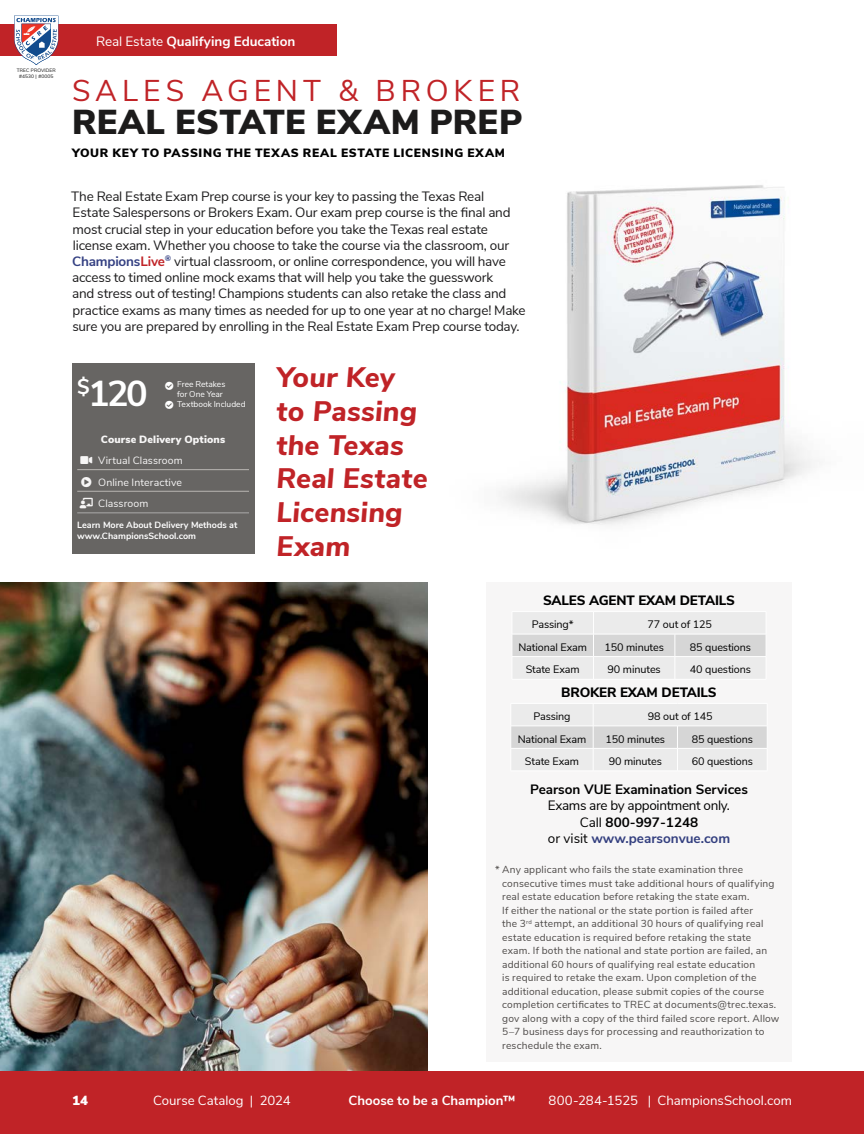
<style>
.page{position:relative;width:864px;height:1134px;background:#fff}
.page>*{position:absolute;margin:0;border:0;box-sizing:border-box;transform-origin:0 0}
.t1{font:700 36px "Nunito Sans";color:#fff}
.t2{font:900 34.5px "Nunito Sans";letter-spacing:.01em;color:#1c1b1b}
.t3{font:30px "Nunito Sans";letter-spacing:.16em;color:#c02327}
.t4{font:italic 800 28.2px/33.8px "Nunito Sans";letter-spacing:.005em;color:#c02327}
.t5{font:13.5px/16.2px "Nunito Sans";letter-spacing:-.015em;color:#1c1b1c}
.t6{font:13.5px/16.2px "Nunito Sans";letter-spacing:-.025em;color:#000;text-align:center}
.t7{font:800 13.5px "Nunito Sans";letter-spacing:-.01em;color:#000}
.t8{font:700 13.5px "Nunito Sans";letter-spacing:-.005em;color:#fff}
.t9{font:700 13.5px "Nunito Sans";color:#000}
.t10{font:13.2px "Nunito Sans";color:#fff}
.t11{font:700 13.2px "Nunito Sans";color:#fff}
.t12{font:900 13.2px "Nunito Sans";color:#fff}
.t13{font:900 12px "Nunito Sans";letter-spacing:.055em;color:#000}
.t14{font:10.8px "Nunito Sans";letter-spacing:-.01em;color:#000}
.t15{font:10.5px "Nunito Sans";letter-spacing:.01em;color:#f7f6f6}
.t16{font:900 10.5px "Nunito Sans";letter-spacing:.015em;color:#f7f6f6}
.t17{font:10.2px/13.5px "Nunito Sans";letter-spacing:.02em;color:#4d4a48}
.t18{font:700 9px/10.8px "Nunito Sans";color:#fff}
.t19{font:8.4px/10.1px "Nunito Sans";color:#fff}
.t20{font:300 4.8px/6.4px "Nunito Sans";letter-spacing:.03em;color:#4c4c4c;text-align:center}
.s1{font-weight:400}
.s2{font-weight:700;color:#344082}
.s3{font-weight:700;color:#c02327}
.s4{font-weight:700}
.s5{font-weight:700;color:#333f7f}
</style>
<div class="page">
<div style="left:0;top:1071px;width:864px;height:63px;background:#c02327"></div>
<div style="left:0;top:25px;width:338px;height:31px;background:#c02327"></div>
<svg style="left:14px;top:16px;width:44px;height:49px"></svg>
<img style="left:499px;top:185px;width:313px;height:340px">
<div style="left:486px;top:583px;width:306px;height:479px;background:#f7f6f6"></div>
<hr style="left:512px;top:611px;width:81px;height:1px;background:#fff">
<hr style="left:593px;top:611px;width:82px;height:1px;background:#fff">
<hr style="left:675px;top:611px;width:91px;height:1px;background:#fff">
<svg style="left:512px;top:612px;width:254px;height:66px"></svg>
<hr style="left:512px;top:679px;width:81px;height:1px;background:#fff">
<hr style="left:593px;top:679px;width:82px;height:1px;background:#fff">
<hr style="left:675px;top:679px;width:91px;height:1px;background:#fff">
<svg style="left:511px;top:704px;width:256px;height:66px"></svg>
<hr style="left:511px;top:771px;width:82px;height:1px;background:#fff">
<hr style="left:593px;top:771px;width:84px;height:1px;background:#fff">
<hr style="left:677px;top:771px;width:90px;height:1px;background:#fff">
<div style="left:72px;top:363px;width:182px;height:191px;background:#676563"></div>
<hr style="left:77px;top:469px;width:172px;height:1px;background:#b9b6b3">
<hr style="left:77px;top:491px;width:172px;height:1px;background:#b9b6b3">
<hr style="left:77px;top:513px;width:172px;height:1px;background:#aaa">
<img style="left:0;top:583px;width:428px;height:488px">
<p class="t20" style="left:17px;top:66px;width:41px">TREC PROVIDER #4530 | #0005</p>
<h3 class="t8" style="left:96px;top:31px;width:201px"><span class="s1">Real Estate</span> Qualifying Education</h3>
<p class="t3" style="left:72px;top:69px;width:450px">SALES AGENT &amp; BROKER</p>
<p class="t2" style="left:72px;top:96px;width:452px">REAL ESTATE EXAM PREP</p>
<p class="t13" style="left:72px;top:144px;width:435px">YOUR KEY TO PASSING THE TEXAS REAL ESTATE LICENSING EXAM</p>
<p class="t5" style="left:71px;top:188px;width:456px">The Real Estate Exam Prep course is your key to passing the Texas Real<br>Estate Salespersons or Brokers Exam. Our exam prep course is the final and most crucial step in your education before you take the Texas real estate license exam. Whether you choose to take the course via the classroom, our <span class="s2">Champions</span><span class="s3">Live</span><sup>®</sup> virtual classroom, or online correspondence, you will have access to timed online mock exams that will help you take the guesswork<br>and stress out of testing! Champions students can also retake the class and practice exams as many times as needed for up to one year at no charge! Make sure you are prepared by enrolling in the Real Estate Exam Prep course today.</p>
<p class="t4" style="left:276px;top:359px;width:153px">Your Key to Passing the Texas<br>Real Estate<br>Licensing<br>Exam</p>
<p class="t1" style="left:77px;top:367px;width:72px"><sup>$</sup>120</p>
<p class="t16" style="left:101px;top:431px;width:126px">Course Delivery Options</p>
<p class="t15" style="left:98px;top:453px;width:86px">Virtual Classroom</p>
<p class="t15" style="left:81px;top:474px;width:103px">●● Online Interactive</p>
<p class="t15" style="left:80px;top:496px;width:70px">●□▼ Classroom</p>
<p class="t18" style="left:77px;top:519px;width:162px">Learn More About Delivery Methods at www.ChampionsSchool.com</p>
<p class="t19" style="left:177px;top:379px;width:50px;text-indent:-12px">● Free Retakes for One Year</p>
<p class="t19" style="left:165px;top:399px;width:82px">● Textbook Included</p>
<p class="t7" style="left:543px;top:591px;width:193px">SALES AGENT EXAM DETAILS</p>
<p class="t14" style="left:532px;top:617px;width:44px">Passing*</p>
<p class="t14" style="left:647px;top:617px;width:66px">77 out of 125</p>
<p class="t14" style="left:518px;top:639px;width:70px">National Exam</p>
<p class="t14" style="left:604px;top:639px;width:61px">150 minutes</p>
<p class="t14" style="left:690px;top:639px;width:63px">85 questions</p>
<p class="t14" style="left:526px;top:662px;width:55px">State Exam</p>
<p class="t14" style="left:608px;top:662px;width:55px">90 minutes</p>
<p class="t14" style="left:690px;top:662px;width:63px">40 questions</p>
<p class="t7" style="left:561px;top:683px;width:157px">BROKER EXAM DETAILS</p>
<p class="t14" style="left:533px;top:708px;width:39px">Passing</p>
<p class="t14" style="left:648px;top:708px;width:66px">98 out of 145</p>
<p class="t14" style="left:518px;top:731px;width:70px">National Exam</p>
<p class="t14" style="left:606px;top:731px;width:61px">150 minutes</p>
<p class="t14" style="left:692px;top:731px;width:63px">85 questions</p>
<p class="t14" style="left:525px;top:753px;width:55px">State Exam</p>
<p class="t14" style="left:609px;top:753px;width:55px">90 minutes</p>
<p class="t14" style="left:692px;top:753px;width:63px">60 questions</p>
<p class="t9" style="left:530px;top:780px;width:219px">Pearson VUE Examination Services</p>
<p class="t6" style="left:548px;top:797px;width:184px">Exams are by appointment only.<br>Call <span class="s4">800-997-1248<br></span>or visit <span class="s5">www.pearsonvue.com</span></p>
<p class="t17" style="left:502px;top:862px;width:279px;text-indent:-7px">* Any applicant who fails the state examination three consecutive times must take additional hours of qualifying real estate education before retaking the state exam.<br>If either the national or the state portion is failed after<br>the 3<sup>rd</sup> attempt, an additional 30 hours of qualifying real estate education is required before retaking the state exam. If both the national and state portion are failed, an additional 60 hours of qualifying real estate education<br>is required to retake the exam. Upon completion of the additional education, please submit copies of the course completion certificates to TREC at documents@trec.texas. gov along with a copy of the third failed score report. Allow 5–7 business days for processing and reauthorization to reschedule the exam.</p>
<p class="t12" style="left:72px;top:1090px;width:18px">14</p>
<p class="t10" style="left:153px;top:1090px;width:139px">Course Catalog | 2024</p>
<p class="t11" style="left:349px;top:1090px;width:169px">Choose to be a Champion™</p>
<p class="t10" style="left:549px;top:1090px;width:245px">800-284-1525 | ChampionsSchool.com</p>
</div>
